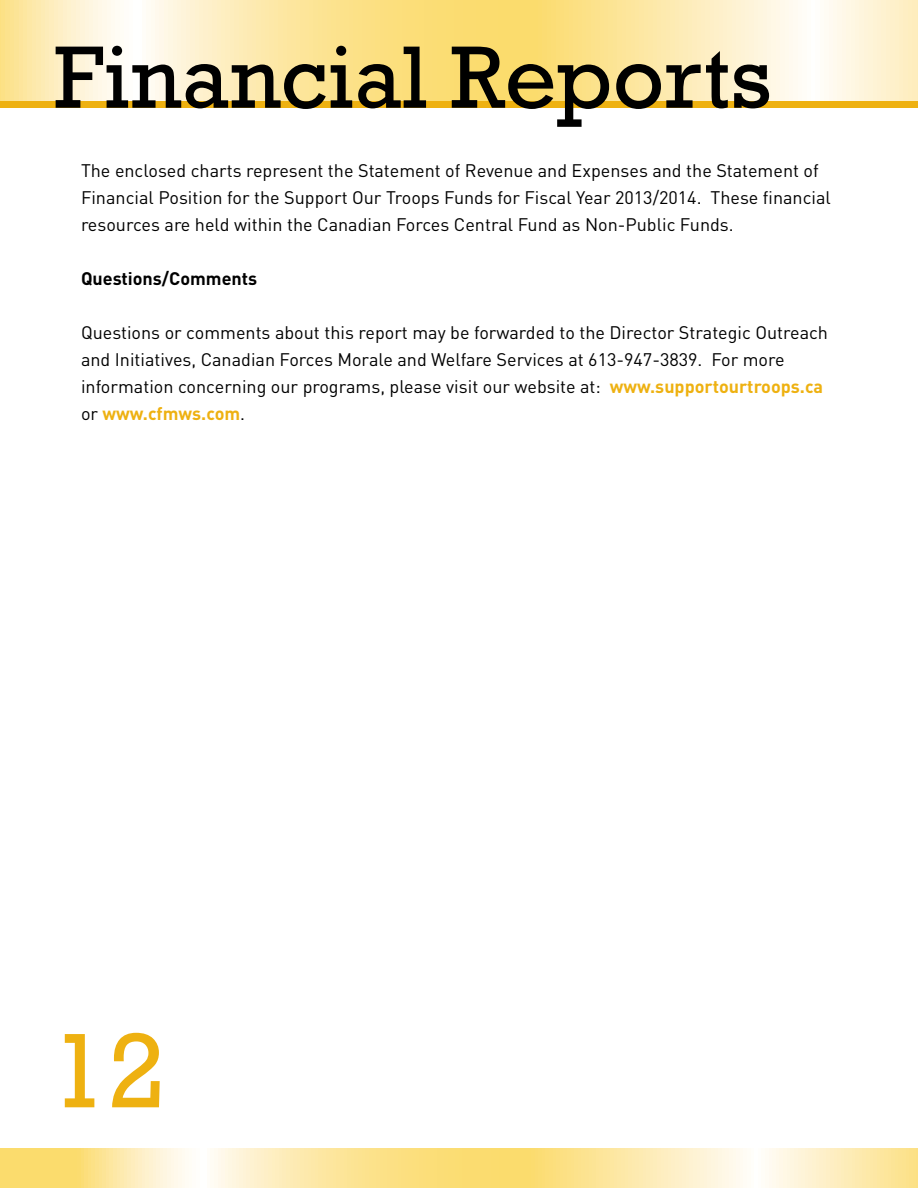
<style>
.page{position:relative;width:918px;height:1188px;background:#fff}
.page>*{position:absolute;margin:0;border:0;box-sizing:border-box;transform-origin:0 0}
.t1{font:108px "Rockwell";color:#eeb111}
.t2{font:90px "Rockwell";color:#000}
.t3{font:18px/27px "DIN";color:#000}
.t4{font:700 18px "DIN";color:#000}
.s1{font-weight:700;color:#eeb111}
</style>
<div class="page">
<svg style="left:0;top:0;width:918px;height:101px;background:#fdeab0"></svg>
<div style="left:0;top:101px;width:918px;height:7px;background:#eeb111"></div>
<svg style="left:0;top:1148px;width:918px;height:40px;background:#fce8a8"></svg>
<h2 class="t2" style="left:54px;top:26px;width:719px">Financial Reports</h2>
<p class="t3" style="left:81px;top:156px;width:751px">The enclosed charts represent the Statement of Revenue and Expenses and the Statement of<br>Financial Position for the Support Our Troops Funds for Fiscal Year 2013/2014. These financial resources are held within the Canadian Forces Central Fund as Non-Public Funds.</p>
<p class="t4" style="left:81px;top:266px;width:178px">Questions/Comments</p>
<p class="t3" style="left:81px;top:318px;width:749px">Questions or comments about this report may be forwarded to the Director Strategic Outreach and Initiatives, Canadian Forces Morale and Welfare Services at 613-947-3839. For more information concerning our programs, please visit our website at: <span class="s1">www.supportourtroops.ca </span>or <span class="s1">www.cfmws.com</span>.</p>
<h1 class="t1" style="left:49px;top:1009px;width:119px">12</h1>
</div>
